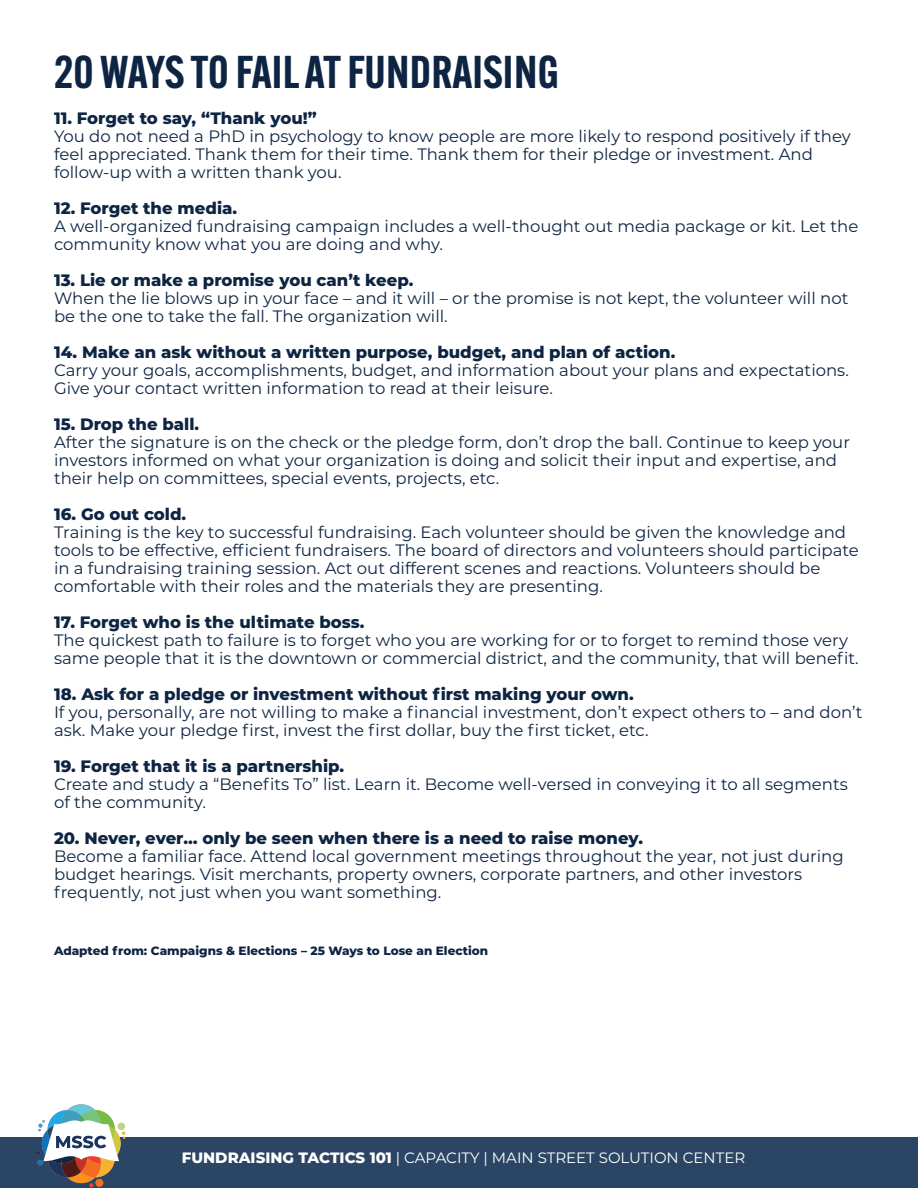
<style>
.page{position:relative;width:918px;height:1188px;background:#fff}
.page>*{position:absolute;margin:0;border:0;box-sizing:border-box;transform-origin:0 0}
.t1{font:600 45px "Alternate Gothic ATF";color:#0d2543}
.t2{font:16.5px/18px "Montserrat";color:#0d2543}
.t3{font:800 16.5px "Montserrat";color:#0d2543}
.t4{font:15px "Montserrat";color:#fff}
.t5{font:800 12px "Montserrat";color:#0d2543}
.s1{font-weight:800}
</style>
<div class="page">
<div style="left:0;top:1137px;width:918px;height:50px;background:#2b4665"></div>
<img style="left:36px;top:1104px;width:89px;height:83px">
<p class="t1" style="left:54px;top:43px;width:507px">20 WAYS TO FAIL AT FUNDRAISING</p>
<p class="t3" style="left:54px;top:106px;width:264px">11. Forget to say, “Thank you!”</p>
<p class="t2" style="left:54px;top:126px;width:798px">You do not need a PhD in psychology to know people are more likely to respond positively if they feel appreciated. Thank them for their time. Thank them for their pledge or investment. And follow-up with a written thank you.</p>
<p class="t3" style="left:54px;top:196px;width:185px">12. Forget the media.</p>
<p class="t2" style="left:54px;top:216px;width:806px">A well-organized fundraising campaign includes a well-thought out media package or kit. Let the community know what you are doing and why.</p>
<p class="t3" style="left:54px;top:268px;width:361px">13. Lie or make a promise you can’t keep.</p>
<p class="t2" style="left:54px;top:288px;width:796px">When the lie blows up in your face – and it will – or the promise is not kept, the volunteer will not be the one to take the fall. The organization will.</p>
<p class="t3" style="left:54px;top:340px;width:623px">14. Make an ask without a written purpose, budget, and plan of action.</p>
<p class="t2" style="left:54px;top:360px;width:796px">Carry your goals, accomplishments, budget, and information about your plans and expectations.<br>Give your contact written information to read at their leisure.</p>
<p class="t3" style="left:54px;top:412px;width:147px">15. Drop the ball.</p>
<p class="t2" style="left:54px;top:432px;width:798px">After the signature is on the check or the pledge form, don’t drop the ball. Continue to keep your investors informed on what your organization is doing and solicit their input and expertise, and their help on committees, special events, projects, etc.</p>
<p class="t3" style="left:54px;top:502px;width:134px">16. Go out cold.</p>
<p class="t2" style="left:54px;top:522px;width:806px">Training is the key to successful fundraising. Each volunteer should be given the knowledge and tools to be effective, efficient fundraisers. The board of directors and volunteers should participate in a fundraising training session. Act out different scenes and reactions. Volunteers should be comfortable with their roles and the materials they are presenting.</p>
<p class="t3" style="left:54px;top:610px;width:312px">17. Forget who is the ultimate boss.</p>
<p class="t2" style="left:54px;top:630px;width:806px">The quickest path to failure is to forget who you are working for or to forget to remind those very same people that it is the downtown or commercial district, and the community, that will benefit.</p>
<p class="t3" style="left:54px;top:682px;width:581px">18. Ask for a pledge or investment without first making your own.</p>
<p class="t2" style="left:54px;top:702px;width:810px">If you, personally, are not willing to make a financial investment, don’t expect others to – and don’t ask. Make your pledge first, invest the first dollar, buy the first ticket, etc.</p>
<p class="t3" style="left:54px;top:754px;width:292px">19. Forget that it is a partnership.</p>
<p class="t2" style="left:54px;top:774px;width:795px">Create and study a “Benefits To” list. Learn it. Become well-versed in conveying it to all segments of the community.</p>
<p class="t3" style="left:54px;top:826px;width:591px">20. Never, ever… only be seen when there is a need to raise money.</p>
<p class="t2" style="left:54px;top:846px;width:791px">Become a familiar face. Attend local government meetings throughout the year, not just during budget hearings. Visit merchants, property owners, corporate partners, and other investors frequently, not just when you want something.</p>
<p class="t5" style="left:54px;top:942px;width:436px">Adapted from: Campaigns &amp; Elections – 25 Ways to Lose an Election</p>
<p class="t4" style="left:182px;top:1148px;width:565px"><span class="s1">FUNDRAISING TACTICS 101</span> | CAPACITY | MAIN STREET SOLUTION CENTER</p>
</div>
